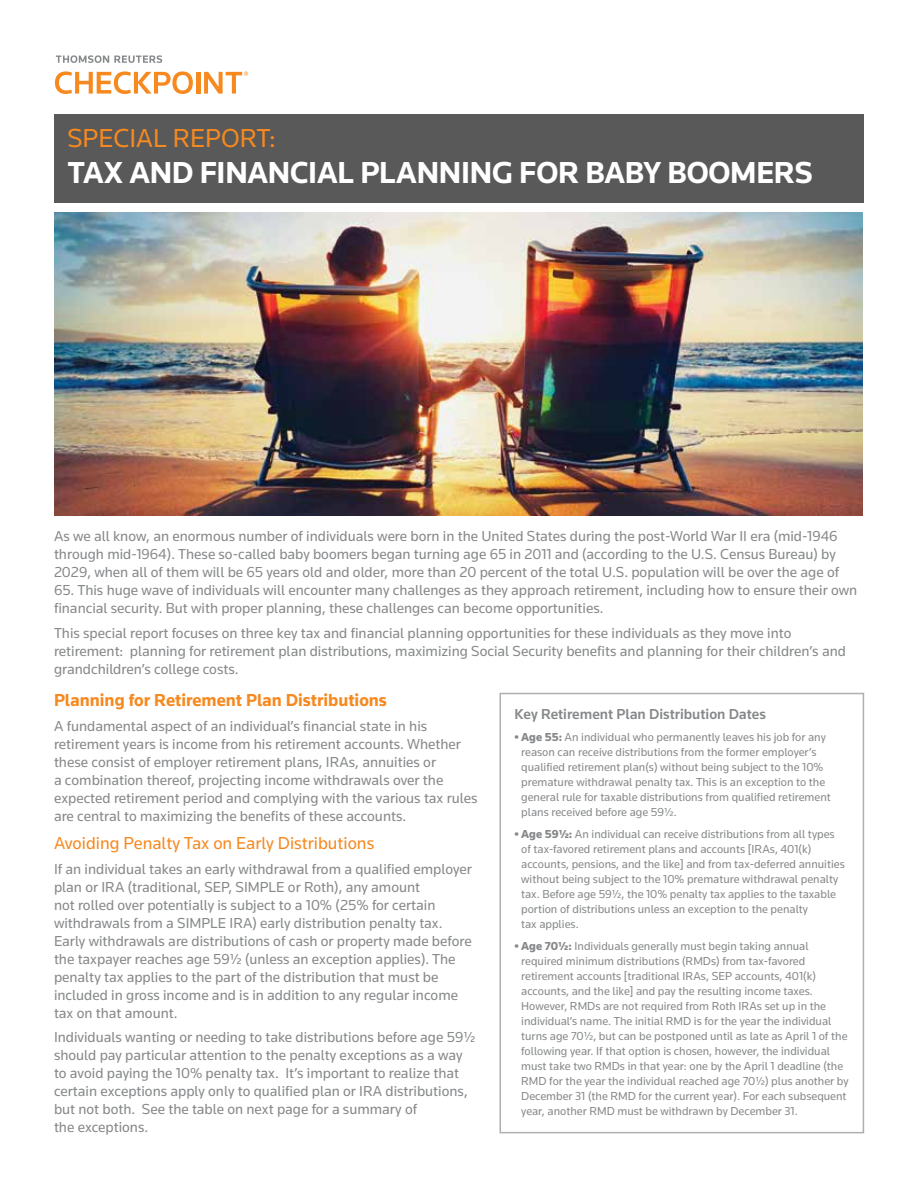
<style>
.page{position:relative;width:918px;height:1188px;background:#fff}
.page>*{position:absolute;margin:0;border:0;box-sizing:border-box;transform-origin:0 0}
.t1{font:700 31.5px "Knowledge";letter-spacing:-.01em;color:#fff}
.t2{font:27px "Knowledge";color:#f6891f}
.t3{font:700 18px "Knowledge";color:#f6891f}
.t4{font:18px "Knowledge";color:#f6891f}
.t5{font:15px/18px "Knowledge";color:#86888a}
.t6{font:500 15px "Knowledge";color:#86888a}
.t7{font:12px/15px "Knowledge";color:#86888a}
.s1{font-weight:900}
</style>
<div class="page">
<img style="left:54px;top:213px;width:809px;height:302px">
<div style="left:54px;top:114px;width:810px;height:89px;background:#595959"></div>
<svg style="left:56px;top:55px;width:106px;height:8px"></svg>
<svg style="left:55px;top:71px;width:138px;height:23px"></svg>
<hr style="left:196px;top:72px;width:4px;height:22px;background:#f6891f">
<svg style="left:204px;top:72px;width:44px;height:22px"></svg>
<div style="left:500px;top:693px;width:364px;height:440px;border:2px solid #adafb2"></div>
<h2 class="t2" style="left:68px;top:122px;width:210px">SPECIAL REPORT:</h2>
<h1 class="t1" style="left:68px;top:154px;width:747px">TAX AND FINANCIAL PLANNING FOR BABY BOOMERS</h1>
<p class="t5" style="left:54px;top:527px;width:787px">As we all know, an enormous number of individuals were born in the United States during the post-World War II era (mid-1946 through mid-1964). These so-called baby boomers began turning age 65 in 2011 and (according to the U.S. Census Bureau) by<br>2029, when all of them will be 65 years old and older, more than 20 percent of the total U.S. population will be over the age of</p>
<p class="t5" style="left:54px;top:581px;width:805px">65. This huge wave of individuals will encounter many challenges as they approach retirement, including how to ensure their own financial security. But with proper planning, these challenges can become opportunities.</p>
<p class="t5" style="left:54px;top:623px;width:793px">This special report focuses on three key tax and financial planning opportunities for these individuals as they move into retirement: planning for retirement plan distributions, maximizing Social Security benefits and planning for their children’s and grandchildren’s college costs.</p>
<p class="t3" style="left:54px;top:689px;width:334px">Planning for Retirement Plan Distributions</p>
<p class="t5" style="left:54px;top:717px;width:425px">A fundamental aspect of an individual’s financial state in his retirement years is income from his retirement accounts. Whether these consist of employer retirement plans, IRAs, annuities or<br>a combination thereof, projecting income withdrawals over the expected retirement period and complying with the various tax rules are central to maximizing the benefits of these accounts.</p>
<p class="t4" style="left:54px;top:832px;width:322px">Avoiding Penalty Tax on Early Distributions</p>
<p class="t5" style="left:54px;top:859px;width:419px">If an individual takes an early withdrawal from a qualified employer plan or IRA (traditional, SEP, SIMPLE or Roth), any amount<br>not rolled over potentially is subject to a 10% (25% for certain withdrawals from a SIMPLE IRA) early distribution penalty tax.<br>Early withdrawals are distributions of cash or property made before the taxpayer reaches age 59½ (unless an exception applies). The penalty tax applies to the part of the distribution that must be included in gross income and is in addition to any regular income tax on that amount.</p>
<p class="t5" style="left:54px;top:1028px;width:423px">Individuals wanting or needing to take distributions before age 59½ should pay particular attention to the penalty exceptions as a way to avoid paying the 10% penalty tax. It’s important to realize that certain exceptions apply only to qualified plan or IRA distributions, but not both. See the table on next page for a summary of<br>the exceptions.</p>
<p class="t6" style="left:514px;top:705px;width:253px">Key Retirement Plan Distribution Dates</p>
<p class="t7" style="left:521px;top:729px;width:311px;text-indent:-7px"><span class="s1">• Age 55:</span> An individual who permanently leaves his job for any reason can receive distributions from the former employer’s qualified retirement plan(s) without being subject to the 10% premature withdrawal penalty tax. This is an exception to the general rule for taxable distributions from qualified retirement plans received before age 59½.</p>
<p class="t7" style="left:521px;top:826px;width:325px;text-indent:-7px"><span class="s1">• Age 59½:</span> An individual can receive distributions from all types of tax-favored retirement plans and accounts [IRAs, 401(k) accounts, pensions, and the like] and from tax-deferred annuities without being subject to the 10% premature withdrawal penalty tax. Before age 59½, the 10% penalty tax applies to the taxable portion of distributions unless an exception to the penalty<br>tax applies.</p>
<p class="t7" style="left:521px;top:938px;width:329px;text-indent:-7px"><span class="s1">• Age 70½:</span> Individuals generally must begin taking annual required minimum distributions (RMDs) from tax-favored retirement accounts [traditional IRAs, SEP accounts, 401(k) accounts, and the like] and pay the resulting income taxes.<br>However, RMDs are not required from Roth IRAs set up in the individual’s name. The initial RMD is for the year the individual turns age 70½, but can be postponed until as late as April 1 of the following year. If that option is chosen, however, the individual must take two RMDs in that year: one by the April 1 deadline (the RMD for the year the individual reached age 70½) plus another by December 31 (the RMD for the current year). For each subsequent year, another RMD must be withdrawn by December 31.</p>
</div>
